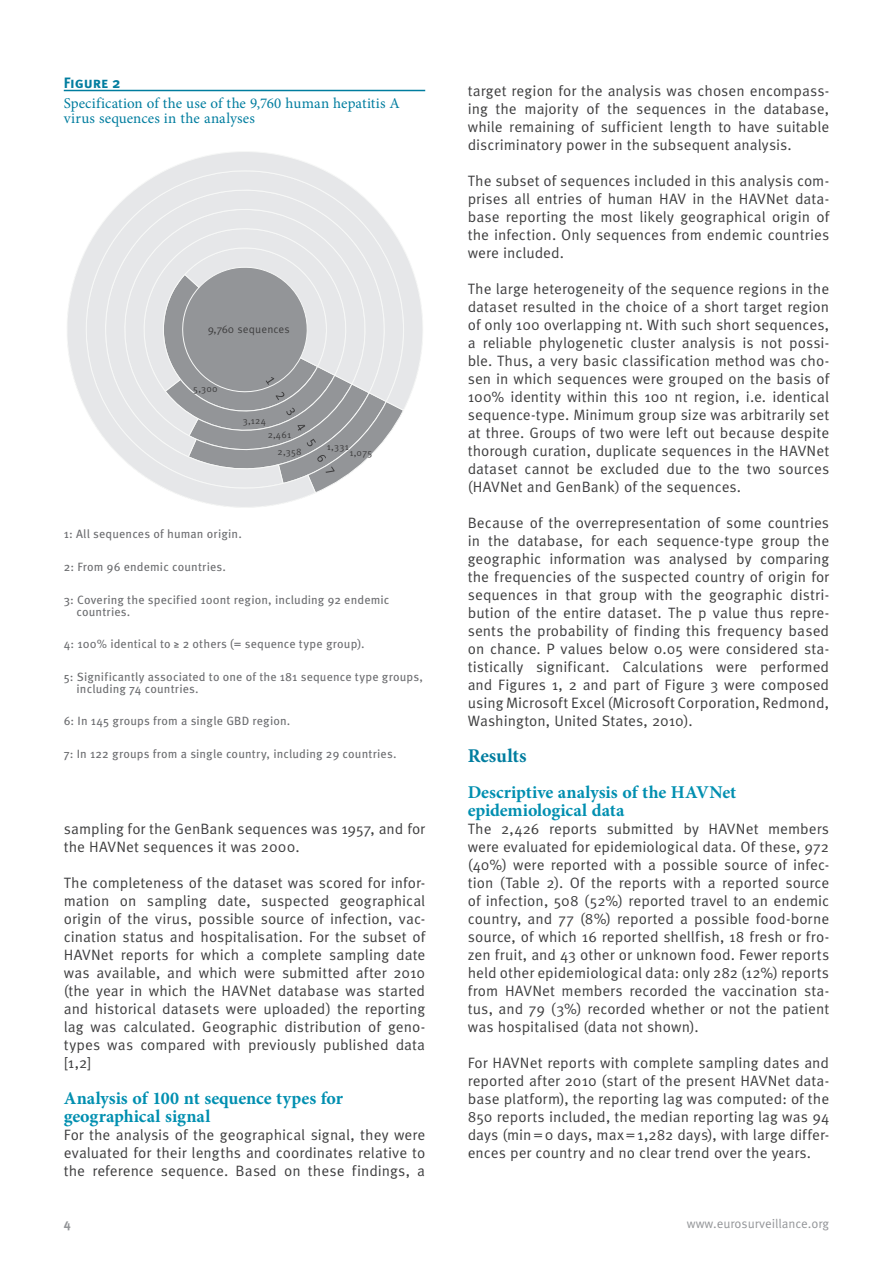
<style>
.page{position:relative;width:893px;height:1263px;background:#fff}
.page>*{position:absolute;margin:0;border:0;box-sizing:border-box;transform-origin:0 0}
.t1{font:700 19.5px "Minion Pro";letter-spacing:-.005em;color:#007d9f}
.t2{font:700 18px/18px "Minion Pro";letter-spacing:-.005em;color:#008fb0}
.t3{font:15px/18px "Meta Pro";letter-spacing:.005em;color:#3e3e3f;text-align:justify}
.t4{font:15px/15px "Minion Pro";letter-spacing:.01em;color:#007d9f}
.t5{font:700 15px "Meta Pro";letter-spacing:-.005em;color:#007d9f}
.t6{font:12.75px "Meta Pro";color:#939598}
.t7{font:700 12.75px "Meta Pro";color:#939598}
.t8{font:12px/12px "Meta Pro";letter-spacing:.01em;color:#6c6d70}
.t9{font:10.95px "Meta Pro";letter-spacing:.005em;color:#3e3e3f}
.t10{font:9.45px/17px "Meta Pro";letter-spacing:.03em;color:#3e3e3f}
</style>
<div class="page">
<hr style="left:64px;top:90px;width:361px;height:1px;background:#007d9f">
<svg style="left:67px;top:152px;width:356px;height:356px"></svg>
<svg style="left:131px;top:215px;width:273px;height:279px;background:#c6c7ca"></svg>
<p class="t5" style="left:64px;top:73px;width:58px">Figure 2</p>
<p class="t4" style="left:64px;top:96px;width:338px">Specification of the use of the 9,760 human hepatitis A virus sequences in the analyses</p>
<p class="t9" style="left:208px;top:322px;width:84px">9,760 sequences</p>
<p class="t10" style="left:193px;top:381px;width:26px">5,300</p>
<p class="t10" style="left:243px;top:412px;width:25px">3,124</p>
<p class="t10" style="left:278px;top:427px;width:26px;text-indent:-10px">2,461<br>2,358</p>
<p class="t10" style="left:327px;top:438px;width:23px">1,331</p>
<p class="t10" style="left:349px;top:444px;width:24px">1,075</p>
<p class="t8" style="left:64px;top:529px;width:180px">1: All sequences of human origin.</p>
<p class="t8" style="left:64px;top:561px;width:164px">2: From 96 endemic countries.</p>
<p class="t8" style="left:77px;top:594px;width:314px;text-indent:-13px">3: Covering the specified 100nt region, including 92 endemic countries.</p>
<p class="t8" style="left:64px;top:638px;width:302px">4: 100% identical to ≥ 2 others (= sequence type group).</p>
<p class="t8" style="left:77px;top:671px;width:348px;text-indent:-13px">5: Significantly associated to one of the 181 sequence type groups, including 74 countries.</p>
<p class="t8" style="left:64px;top:715px;width:228px">6: In 145 groups from a single GBD region.</p>
<p class="t8" style="left:64px;top:748px;width:334px">7: In 122 groups from a single country, including 29 countries.</p>
<p class="t3" style="left:64px;top:820px;width:363px">sampling for the GenBank sequences was 1957, and for the HAVNet sequences it was 2000.</p>
<p class="t3" style="left:64px;top:874px;width:363px">The completeness of the dataset was scored for infor&shy;mation on sampling date, suspected geographical origin of the virus, possible source of infection, vac&shy;cination status and hospitalisation. For the subset of HAVNet reports for which a complete sampling date was available, and which were submitted after 2010 (the year in which the HAVNet database was started and historical datasets were uploaded) the reporting lag was calculated. Geographic distribution of geno&shy;types was compared with previously published data [1,2]</p>
<p class="t2" style="left:64px;top:1089px;width:281px">Analysis of 100 nt sequence types for geographical signal</p>
<p class="t3" style="left:64px;top:1126px;width:363px">For the analysis of the geographical signal, they were evaluated for their lengths and coordinates relative to the reference sequence. Based on these findings, a</p>
<p class="t3" style="left:468px;top:82px;width:363px">target region for the analysis was chosen encompass&shy;ing the majority of the sequences in the database, while remaining of sufficient length to have suitable discriminatory power in the subsequent analysis.</p>
<p class="t3" style="left:468px;top:172px;width:363px">The subset of sequences included in this analysis com&shy;prises all entries of human HAV in the HAVNet data&shy;base reporting the most likely geographical origin of the infection. Only sequences from endemic countries were included.</p>
<p class="t3" style="left:468px;top:280px;width:363px">The large heterogeneity of the sequence regions in the dataset resulted in the choice of a short target region of only 100 overlapping nt. With such short sequences, a reliable phylogenetic cluster analysis is not possi&shy;ble. Thus, a very basic classification method was cho&shy;sen in which sequences were grouped on the basis of 100% identity within this 100 nt region, i.e. identical sequence-type. Minimum group size was arbitrarily set at three. Groups of two were left out because despite thorough curation, duplicate sequences in the HAVNet dataset cannot be excluded due to the two sources (HAVNet and GenBank) of the sequences.</p>
<p class="t3" style="left:468px;top:514px;width:363px">Because of the overrepresentation of some countries in the database, for each sequence-type group the geographic information was analysed by comparing the frequencies of the suspected country of origin for sequences in that group with the geographic distri&shy;bution of the entire dataset. The p value thus repre&shy;sents the probability of finding this frequency based on chance. P values below 0.05 were considered sta&shy;tistically significant. Calculations were performed and Figures 1, 2 and part of Figure 3 were composed using Microsoft Excel (Microsoft Corporation, Redmond, Washington, United States, 2010).</p>
<h1 class="t1" style="left:468px;top:742px;width:60px">Results</h1>
<p class="t2" style="left:468px;top:783px;width:270px">Descriptive analysis of the HAVNet epidemiological data</p>
<p class="t3" style="left:468px;top:820px;width:363px">The 2,426 reports submitted by HAVNet members were evaluated for epidemiological data. Of these, 972 (40%) were reported with a possible source of infec&shy;tion (Table 2). Of the reports with a reported source of infection, 508 (52%) reported travel to an endemic country, and 77 (8%) reported a possible food-borne source, of which 16 reported shellfish, 18 fresh or fro&shy;zen fruit, and 43 other or unknown food. Fewer reports held other epidemiological data: only 282 (12%) reports from HAVNet members recorded the vaccination sta&shy;tus, and 79 (3%) recorded whether or not the patient was hospitalised (data not shown).</p>
<p class="t3" style="left:468px;top:1054px;width:363px">For HAVNet reports with complete sampling dates and reported after 2010 (start of the present HAVNet data&shy;base platform), the reporting lag was computed: of the 850 reports included, the median reporting lag was 94 days (min=0 days, max=1,282 days), with large differ&shy;ences per country and no clear trend over the years.</p>
<p class="t7" style="left:64px;top:1215px;width:8px">4</p>
<p class="t6" style="left:687px;top:1215px;width:144px">www.eurosurveillance.org</p>
</div>
